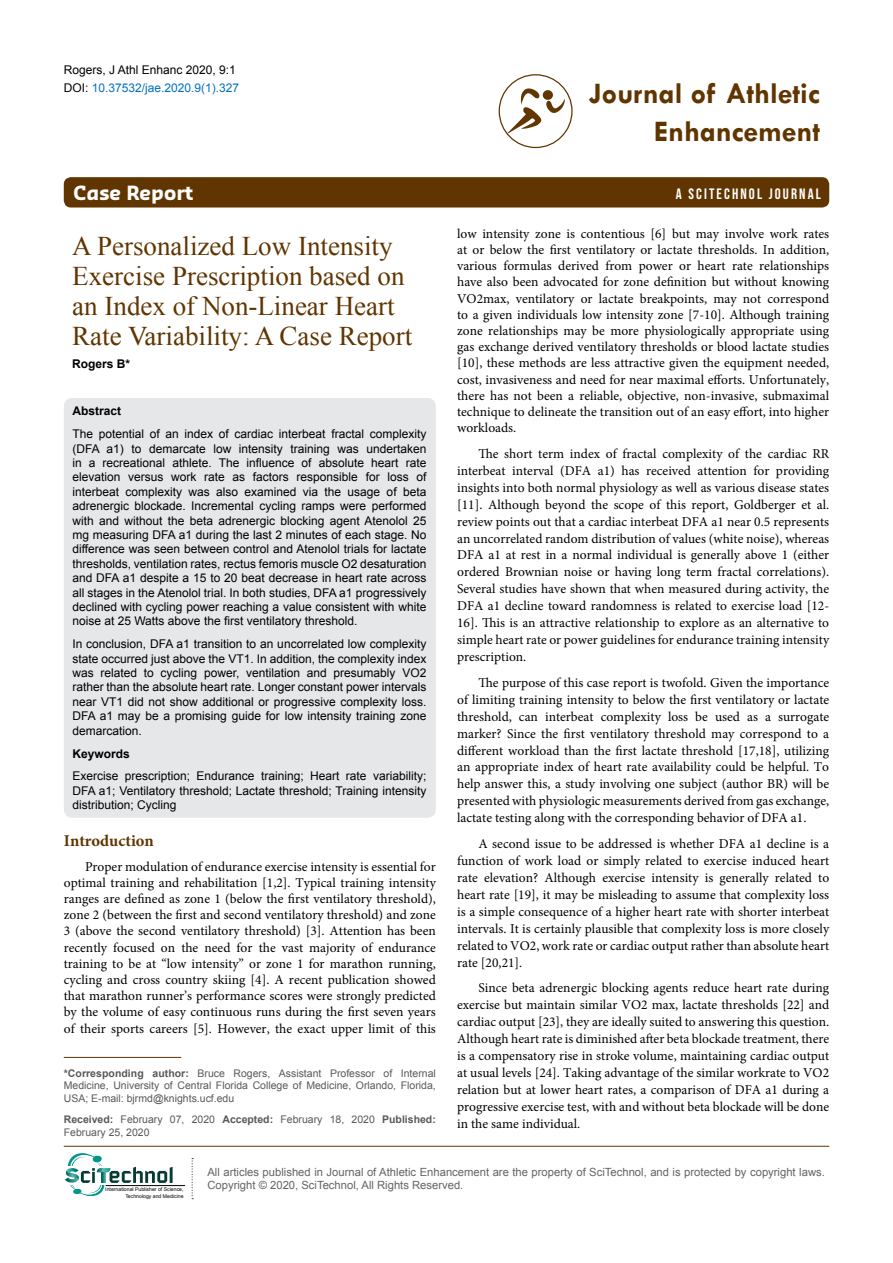
<style>
.page{position:relative;width:893px;height:1263px;background:#fff}
.page>*{position:absolute;margin:0;border:0;box-sizing:border-box;transform-origin:0 0}
.t1{font:700 30px/37.5px "Tw Cen";color:#603500;text-align:right}
.t2{font:27px/30px "Times New Roman";color:#603500}
.t3{font:700 19.2px "Sansa";color:#fff}
.t4{font:700 16.5px "Minion Pro";color:#603500}
.t5{font:15px "Bebas Neue";letter-spacing:.14em;color:#fff}
.t6{font:13.5px/17px "Minion Pro";color:#000;text-align:justify}
.t7{font:12px/14.4px "Arial";color:#000;text-align:justify}
.t8{font:700 12px "Arial";color:#000}
.t9{font:11.25px/13.5px "Arial";color:#636466}
.t10{font:10.5px/12.6px "Arial";color:#58595b;text-align:justify}
.t11{font:5.1px/6.1px "Arial";color:#000;text-align:right}
.s1{color:#0072bc}
.s2{font-weight:700}
</style>
<div class="page">
<svg style="left:506px;top:88px;width:59px;height:46px"></svg>
<div style="left:499px;top:74px;width:74px;height:74px;border:1px solid #613600;border-radius:50%"></div>
<div style="left:64px;top:177px;width:765px;height:30px;background:#603500;border-radius:7px"></div>
<hr style="left:64px;top:1146px;width:765px;height:1px;background:#603500">
<hr style="left:106px;top:1185px;width:79px;height:1px;background:#000">
<svg style="left:192px;top:1158px;width:1px;height:41px"></svg>
<svg style="left:65px;top:1153px;width:108px;height:43px"></svg>
<div style="left:64px;top:398px;width:372px;height:420px;background:#e6e7e8;border-radius:9px"></div>
<hr style="left:64px;top:1057px;width:117px;height:1px;background:#603500">
<p class="t7" style="left:64px;top:61px;width:177px;line-height:18px">Rogers, J Athl Enhanc 2020, 9:1<br>DOI: <span class="s1">10.37532/jae.2020.9(1).327</span></p>
<h1 class="t1" style="left:589px;top:74px;width:233px">Journal of Athletic<br>Enhancement</h1>
<h3 class="t3" style="left:74px;top:181px;width:121px">Case Report</h3>
<p class="t5" style="left:676px;top:185px;width:147px">A SCITECHNOL JOURNAL</p>
<h2 class="t2" style="left:72px;top:231px;width:341px">A Personalized Low Intensity<br>Exercise Prescription based on an Index of Non-Linear Heart<br>Rate Variability: A Case Report</h2>
<p class="t8" style="left:72px;top:356px;width:60px">Rogers B*</p>
<p class="t8" style="left:72px;top:403px;width:50px">Abstract</p>
<p class="t7" style="left:72px;top:427px;width:356px">The potential of an index of cardiac interbeat fractal complexity (DFA a1) to demarcate low intensity training was undertaken in a recreational athlete. The influence of absolute heart rate elevation versus work rate as factors responsible for loss of interbeat complexity was also examined via the usage of beta adrenergic blockade. Incremental cycling ramps were performed with and without the beta adrenergic blocking agent Atenolol 25 mg measuring DFA a1 during the last 2 minutes of each stage. No difference was seen between control and Atenolol trials for lactate thresholds, ventilation rates, rectus femoris muscle O2 desaturation and DFA a1 despite a 15 to 20 beat decrease in heart rate across all stages in the Atenolol trial. In both studies, DFA a1 progressively declined with cycling power reaching a value consistent with white noise at 25 Watts above the first ventilatory threshold.</p>
<p class="t7" style="left:72px;top:637px;width:355px">In conclusion, DFA a1 transition to an uncorrelated low complexity state occurred just above the VT1. In addition, the complexity index was related to cycling power, ventilation and presumably VO2 rather than the absolute heart rate. Longer constant power intervals near VT1 did not show additional or progressive complexity loss.<br>DFA a1 may be a promising guide for low intensity training zone demarcation.</p>
<p class="t8" style="left:72px;top:745px;width:59px">Keywords</p>
<p class="t7" style="left:72px;top:769px;width:355px">Exercise prescription; Endurance training; Heart rate variability; DFA a1; Ventilatory threshold; Lactate threshold; Training intensity distribution; Cycling</p>
<p class="t4" style="left:64px;top:829px;width:92px">Introduction</p>
<p class="t6" style="left:64px;top:858px;width:374px;line-height:16.2px;text-indent:21px">Proper modulation of endurance exercise intensity is essential for optimal training and rehabilitation [1,2]. Typical training intensity ranges are defined as zone 1 (below the first ventilatory threshold), zone 2 (between the first and second ventilatory threshold) and zone 3 (above the second ventilatory threshold) [3]. Attention has been recently focused on the need for the vast majority of endurance training to be at “low intensity” or zone 1 for marathon running, cycling and cross country skiing [4]. A recent publication showed that marathon runner’s performance scores were strongly predicted by the volume of easy continuous runs during the first seven years of their sports careers [5]. However, the exact upper limit of this</p>
<p class="t10" style="left:64px;top:1067px;width:374px"><span class="s2">*Corresponding author:</span> Bruce Rogers, Assistant Professor of Internal Medicine, University of Central Florida College of Medicine, Orlando, Florida, USA; E-mail: bjrmd@knights.ucf.edu</p>
<p class="t10" style="left:64px;top:1113px;width:374px"><span class="s2">Received:</span> February 07, 2020 <span class="s2">Accepted:</span> February 18, 2020 <span class="s2">Published:<br></span>February 25, 2020</p>
<p class="t6" style="left:457px;top:225px;width:374px;line-height:16.2px">low intensity zone is contentious [6] but may involve work rates at or below the first ventilatory or lactate thresholds. In addition, various formulas derived from power or heart rate relationships have also been advocated for zone definition but without knowing VO2max, ventilatory or lactate breakpoints, may not correspond to a given individuals low intensity zone [7-10]. Although training zone relationships may be more physiologically appropriate using gas exchange derived ventilatory thresholds or blood lactate studies [10], these methods are less attractive given the equipment needed, cost, invasiveness and need for near maximal efforts. Unfortunately, there has not been a reliable, objective, non-invasive, submaximal technique to delineate the transition out of an easy effort, into higher workloads.</p>
<p class="t6" style="left:457px;top:445px;width:374px;text-indent:21px">The short term index of fractal complexity of the cardiac RR interbeat interval (DFA a1) has received attention for providing insights into both normal physiology as well as various disease states [11]. Although beyond the scope of this report, Goldberger et al. review points out that a cardiac interbeat DFA a1 near 0.5 represents an uncorrelated random distribution of values (white noise), whereas DFA a1 at rest in a normal individual is generally above 1 (either ordered Brownian noise or having long term fractal correlations).<br>Several studies have shown that when measured during activity, the DFA a1 decline toward randomness is related to exercise load [12- 16]. This is an attractive relationship to explore as an alternative to simple heart rate or power guidelines for endurance training intensity prescription.</p>
<p class="t6" style="left:457px;top:674px;width:374px;text-indent:21px">The purpose of this case report is twofold. Given the importance of limiting training intensity to below the first ventilatory or lactate threshold, can interbeat complexity loss be used as a surrogate marker? Since the first ventilatory threshold may correspond to a different workload than the first lactate threshold [17,18], utilizing an appropriate index of heart rate availability could be helpful. To help answer this, a study involving one subject (author BR) will be presented with physiologic measurements derived from gas exchange, lactate testing along with the corresponding behavior of DFA a1.</p>
<p class="t6" style="left:457px;top:835px;width:374px;text-indent:21px">A second issue to be addressed is whether DFA a1 decline is a function of work load or simply related to exercise induced heart rate elevation? Although exercise intensity is generally related to heart rate [19], it may be misleading to assume that complexity loss is a simple consequence of a higher heart rate with shorter interbeat intervals. It is certainly plausible that complexity loss is more closely related to VO2, work rate or cardiac output rather than absolute heart rate [20,21].</p>
<p class="t6" style="left:457px;top:979px;width:374px;text-indent:21px">Since beta adrenergic blocking agents reduce heart rate during exercise but maintain similar VO2 max, lactate thresholds [22] and cardiac output [23], they are ideally suited to answering this question.<br>Although heart rate is diminished after beta blockade treatment, there is a compensatory rise in stroke volume, maintaining cardiac output at usual levels [24]. Taking advantage of the similar workrate to VO2 relation but at lower heart rates, a comparison of DFA a1 during a progressive exercise test, with and without beta blockade will be done in the same individual.</p>
<p class="t11" style="left:105px;top:1186px;width:80px">International Publisher of Science,<br>Technology and Medicine</p>
<p class="t9" style="left:207px;top:1165px;width:619px">All articles published in Journal of Athletic Enhancement are the property of SciTechnol, and is protected by copyright laws.<br>Copyright © 2020, SciTechnol, All Rights Reserved.</p>
</div>
